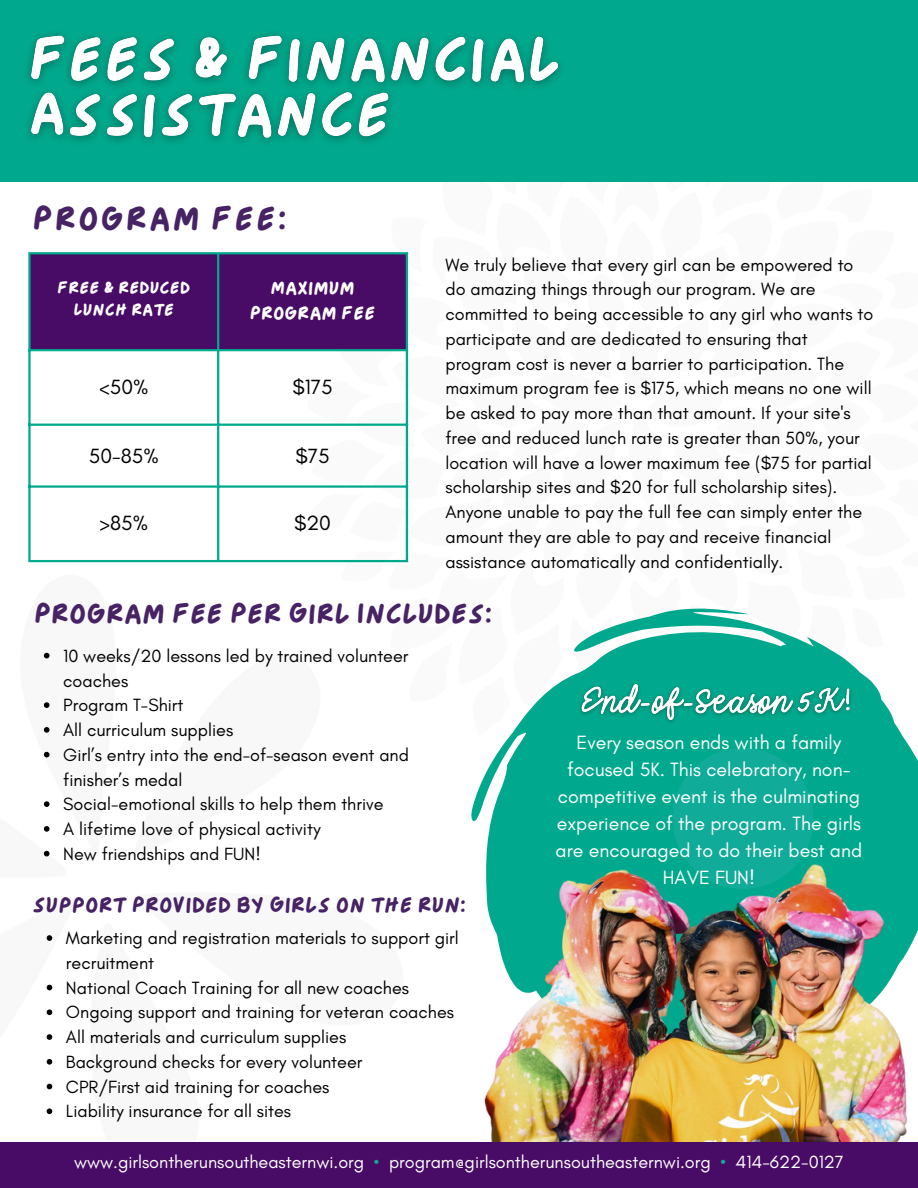
<style>
.page{position:relative;width:918px;height:1188px;background:#fff}
.page>*{position:absolute;margin:0;border:0;box-sizing:border-box;transform-origin:0 0}
.t1{font:32.55px "Everygirl";letter-spacing:.05em;color:#472265}
.t2{font:27.15px "Everygirl";color:#472265}
.t3{font:21.15px "Everygirl";color:#472265}
.t4{font:21px "Glacial Indifference";color:#000}
.t5{font:19.5px/26.8px "Glacial Indifference";color:#fff;text-align:center}
.t6{font:18px/24.8px "Glacial Indifference";color:#000}
.t7{font:18px "Glacial Indifference";color:#fff}
.t8{font:18px/24.8px "Everygirl";color:#fff;text-align:center}
.t9{font:16.5px/22.5px "Everygirl";color:#fff;text-align:center}
.s1{color:#11ac99}
</style>
<div class="page">
<svg style="left:471px;top:609px;width:447px;height:334px;fill:#00a98d"></svg>
<img style="left:482px;top:865px;width:430px;height:277px">
<div style="left:673px;top:748px;width:141px;height:141px;background:#11ac99;border-radius:50%"></div>
<div style="left:0;top:0;width:918px;height:182px;background:#00a98d"></div>
<div style="left:0;top:1142px;width:918px;height:46px;background:#490c66"></div>
<div style="left:31px;top:254px;width:375px;height:95px;background:#490c66"></div>
<hr style="left:28px;top:254px;width:3px;height:306px;background:#00a98d">
<hr style="left:217px;top:254px;width:2px;height:306px;background:#00a98d">
<hr style="left:406px;top:254px;width:2px;height:306px;background:#00a98d">
<hr style="left:28px;top:252px;width:380px;height:2px;background:#00a98d">
<hr style="left:28px;top:349px;width:380px;height:2px;background:#00a98d">
<hr style="left:28px;top:424px;width:380px;height:2px;background:#00a98d">
<hr style="left:28px;top:485px;width:380px;height:3px;background:#00a98d">
<hr style="left:28px;top:560px;width:380px;height:2px;background:#00a98d">
<svg style="left:44px;top:653px;width:6px;height:5px"></svg>
<svg style="left:44px;top:702px;width:6px;height:6px"></svg>
<svg style="left:44px;top:727px;width:6px;height:6px"></svg>
<svg style="left:44px;top:752px;width:6px;height:5px"></svg>
<svg style="left:44px;top:801px;width:6px;height:6px"></svg>
<svg style="left:44px;top:826px;width:6px;height:6px"></svg>
<svg style="left:44px;top:851px;width:6px;height:5px"></svg>
<svg style="left:47px;top:935px;width:5px;height:6px"></svg>
<svg style="left:47px;top:985px;width:5px;height:5px"></svg>
<svg style="left:47px;top:1009px;width:5px;height:6px"></svg>
<svg style="left:47px;top:1034px;width:5px;height:6px"></svg>
<svg style="left:47px;top:1059px;width:5px;height:6px"></svg>
<svg style="left:47px;top:1084px;width:5px;height:5px"></svg>
<svg style="left:47px;top:1108px;width:5px;height:6px"></svg>
<img style="left:573px;top:671px;width:286px;height:62px">
<img style="left:28px;top:34px;width:532px;height:108px">
<h1 class="t1" style="left:33px;top:204px;width:256px">PROGRAM FEE:</h1>
<p class="t9" style="left:57px;top:277px;width:135px">FREE &amp; REDUCED<br>LUNCH RATE</p>
<p class="t8" style="left:250px;top:277px;width:127px">MAXIMUM<br>PROGRAM FEE</p>
<p class="t4" style="left:99px;top:374px;width:51px">&lt;50%</p>
<p class="t4" style="left:292px;top:374px;width:42px">$175</p>
<p class="t4" style="left:89px;top:443px;width:71px">50-85%</p>
<p class="t4" style="left:295px;top:443px;width:36px">$75</p>
<p class="t4" style="left:99px;top:510px;width:50px">&gt;85%</p>
<p class="t4" style="left:294px;top:510px;width:39px">$20</p>
<p class="t6" style="left:445px;top:252px;width:429px">We truly believe that every girl can be empowered to do amazing things through our program. We are committed to being accessible to any girl who wants to participate and are dedicated to ensuring that program cost is never a barrier to participation. The maximum program fee is $175, which means no one will be asked to pay more than that amount. If your site's free and reduced lunch rate is greater than 50%, your location will have a lower maximum fee ($75 for partial scholarship sites and $20 for full scholarship sites).<br>Anyone unable to pay the full fee can simply enter the amount they are able to pay and receive financial assistance automatically and confidentially.</p>
<h2 class="t2" style="left:34px;top:601px;width:460px">PROGRAM FEE PER GIRL INCLUDES:</h2>
<p class="t6" style="left:63px;top:643px;width:347px">10 weeks/20 lessons led by trained volunteer coaches<br>Program T-Shirt<br>All curriculum supplies<br>Girl’s entry into the end-of-season event and finisher’s medal<br>Social-emotional skills to help them thrive<br>A lifetime love of physical activity<br>New friendships and FUN!</p>
<p class="t3" style="left:33px;top:895px;width:435px">SUPPORT PROVIDED BY GIRLS ON THE RUN:</p>
<p class="t6" style="left:66px;top:926px;width:394px">Marketing and registration materials to support girl recruitment<br>National Coach Training for all new coaches Ongoing support and training for veteran coaches All materials and curriculum supplies<br>Background checks for every volunteer<br>CPR/First aid training for coaches<br>Liability insurance for all sites</p>
<p class="t5" style="left:556px;top:729px;width:308px">Every season ends with a family focused 5K. This celebratory, non&shy;competitive event is the culminating experience of the program. The girls are encouraged to do their best and<br>HAVE FUN!</p>
<p class="t7" style="left:74px;top:1151px;width:771px">www.girlsontherunsoutheasternwi.org <span class="s1">•</span> program@girlsontherunsoutheasternwi.org <span class="s1">•</span> 414-622-0127</p>
</div>
